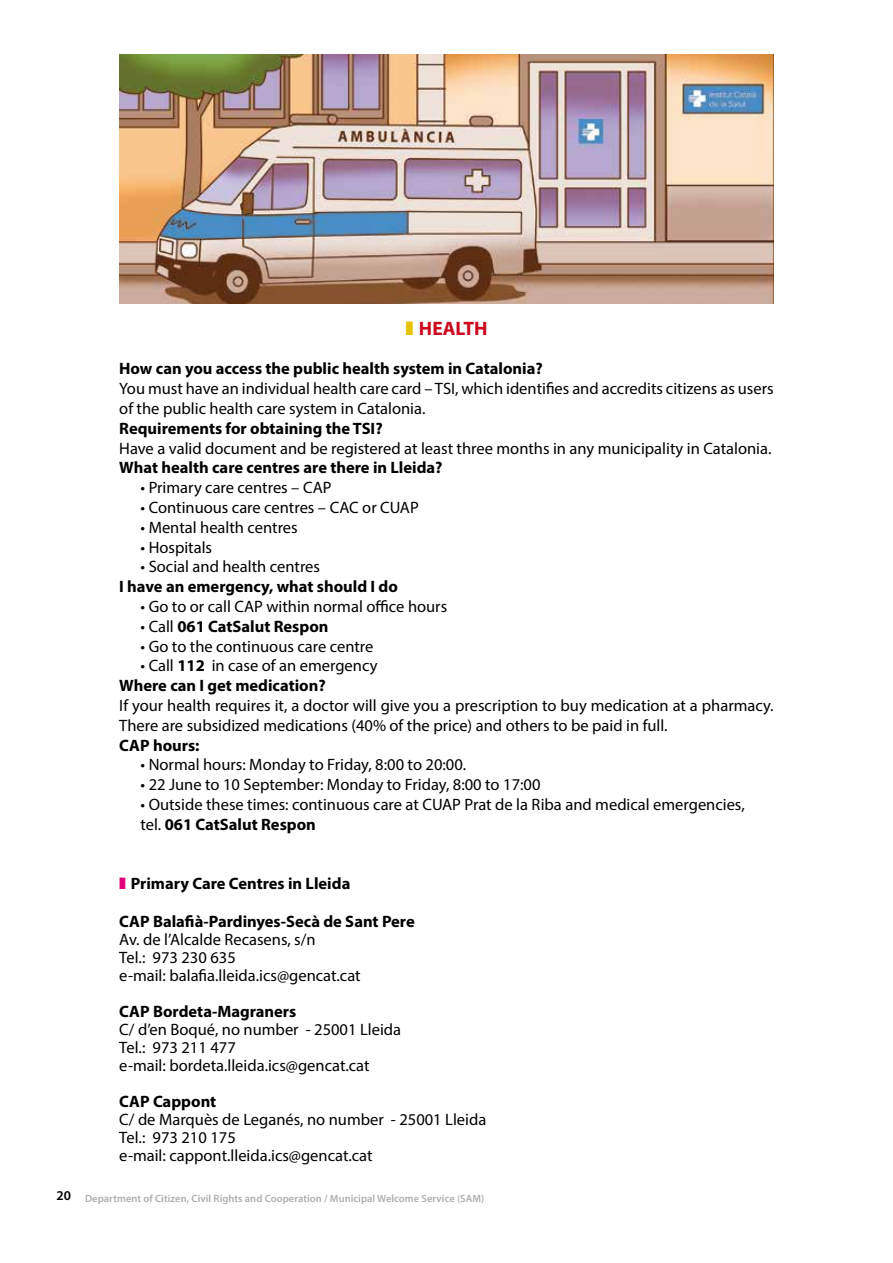
<style>
.page{position:relative;width:893px;height:1263px;background:#fff}
.page>*{position:absolute;margin:0;border:0;box-sizing:border-box;transform-origin:0 0}
.t1{font:700 19.5px "Myriad Pro";color:#cd071e}
.t2{font:16.5px/18px "Myriad Pro";color:#000}
.t3{font:700 16.5px/19.8px "Myriad Pro";color:#000}
.t4{font:600 10.5px "Myriad Pro";letter-spacing:.005em;color:#adaeb0}
.s1{font-weight:400}
.s2{font-weight:700}
</style>
<div class="page">
<img style="left:119px;top:54px;width:655px;height:250px">
<p class="t1" style="left:419px;top:315px;width:70px">HEALTH</p>
<p class="t3" style="left:119px;top:358px;width:425px">How can you access the public health system in Catalonia?</p>
<p class="t2" style="left:119px;top:378px;width:656px;line-height:19.8px">You must have an individual health care card – TSI, which identifies and accredits citizens as users of the public health care system in Catalonia.</p>
<p class="t3" style="left:119px;top:418px;width:265px">Requirements for obtaining the TSI?</p>
<p class="t2" style="left:119px;top:439px;width:654px">Have a valid document and be registered at least three months in any municipality in Catalonia.</p>
<p class="t3" style="left:119px;top:457px;width:325px">What health care centres are there in Lleida?</p>
<p class="t2" style="left:141px;top:478px;width:193px">• Primary care centres – CAP</p>
<p class="t2" style="left:141px;top:498px;width:280px">• Continuous care centres – CAC or CUAP</p>
<p class="t2" style="left:141px;top:518px;width:159px">• Mental health centres</p>
<p class="t2" style="left:141px;top:538px;width:73px">• Hospitals</p>
<p class="t2" style="left:141px;top:558px;width:181px">• Social and health centres</p>
<p class="t3" style="left:119px;top:576px;width:280px">I have an emergency, what should I do</p>
<p class="t2" style="left:141px;top:597px;width:308px">• Go to or call CAP within normal office hours</p>
<p class="t3" style="left:141px;top:616px;width:189px"><span class="s1">• Call</span> 061 CatSalut Respon</p>
<p class="t2" style="left:141px;top:637px;width:234px">• Go to the continuous care centre</p>
<p class="t3" style="left:119px;top:655px;width:260px;text-indent:21px"><span class="s1">• Call</span> 112 <span class="s1">in case of an emergency<br></span>Where can I get medication?</p>
<p class="t2" style="left:119px;top:695px;width:656px;line-height:19.8px">If your health requires it, a doctor will give you a prescription to buy medication at a pharmacy.<br>There are subsidized medications (40% of the price) and others to be paid in full.</p>
<p class="t3" style="left:119px;top:735px;width:82px">CAP hours:</p>
<p class="t2" style="left:141px;top:756px;width:327px">• Normal hours: Monday to Friday, 8:00 to 20:00.</p>
<p class="t2" style="left:141px;top:775px;width:401px">• 22 June to 10 September: Monday to Friday, 8:00 to 17:00</p>
<p class="t2" style="left:141px;top:794px;width:606px;line-height:19.8px">• Outside these times: continuous care at CUAP Prat de la Riba and medical emergencies, tel. <span class="s2">061 CatSalut Respon</span></p>
<p class="t3" style="left:131px;top:873px;width:221px">Primary Care Centres in Lleida</p>
<p class="t3" style="left:119px;top:911px;width:297px">CAP Balafià-Pardinyes-Secà de Sant Pere</p>
<p class="t2" style="left:119px;top:930px;width:243px">Av. de l’Alcalde Recasens, s/n<br>Tel.: 973 230 635<br>e-mail: balafia.lleida.ics@gencat.cat</p>
<p class="t3" style="left:119px;top:1001px;width:179px">CAP Bordeta-Magraners</p>
<p class="t2" style="left:119px;top:1020px;width:283px">C/ d’en Boqué, no number - 25001 Lleida<br>Tel.: 973 211 477<br>e-mail: bordeta.lleida.ics@gencat.cat</p>
<p class="t3" style="left:119px;top:1091px;width:99px">CAP Cappont</p>
<p class="t2" style="left:119px;top:1110px;width:369px">C/ de Marquès de Leganés, no number - 25001 Lleida<br>Tel.: 973 210 175<br>e-mail: cappont.lleida.ics@gencat.cat</p>
<p class="t4" style="left:57px;top:1191px;width:429px"><sup>20</sup> Department of Citizen, Civil Rights and Cooperation / Municipal Welcome Service (SAM)</p>
</div>
